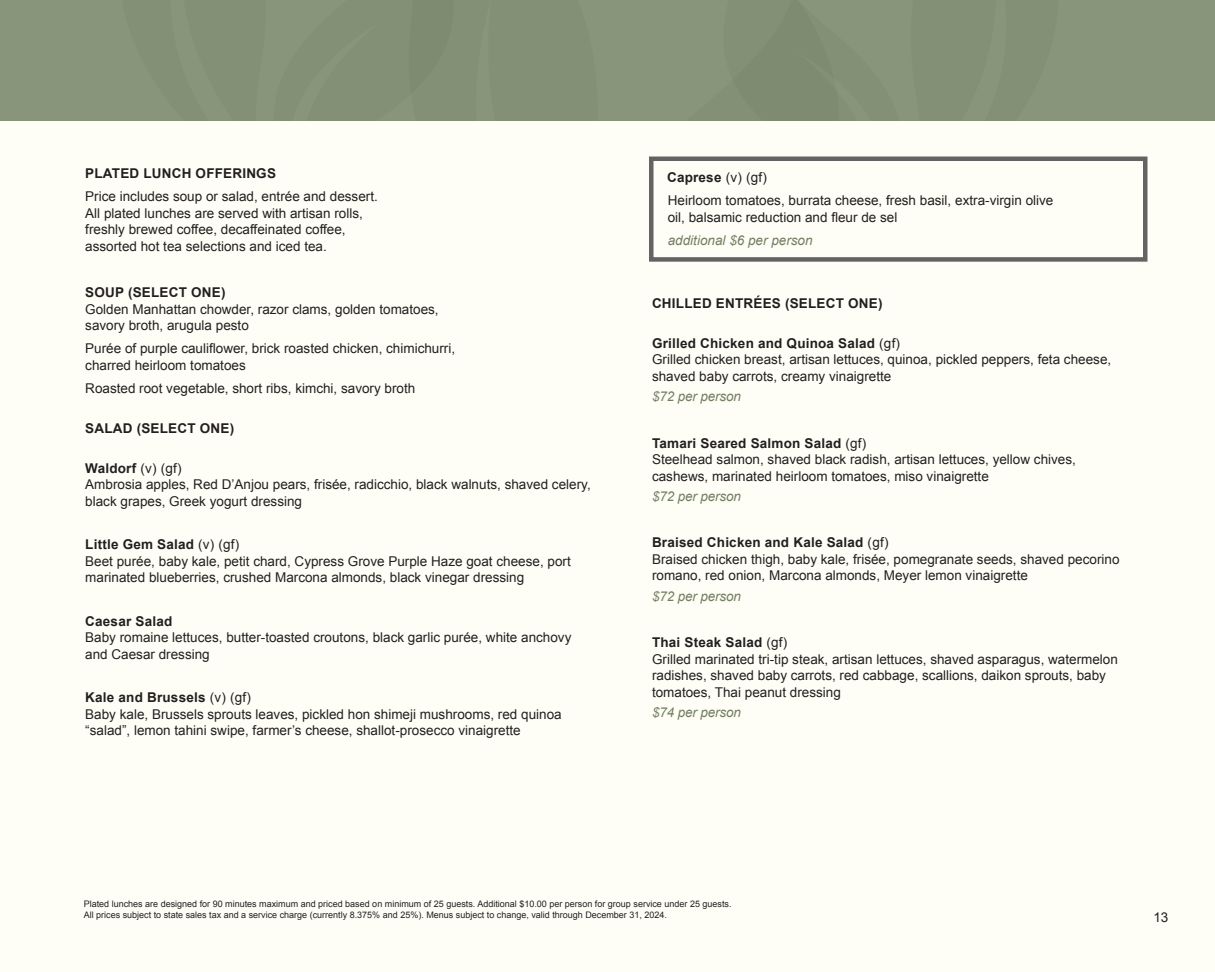
<style>
.page{position:relative;width:1215px;height:972px;background:#fffef6}
.page>*{position:absolute;margin:0;border:0;box-sizing:border-box;transform-origin:0 0}
.Description{font:13.5px/16.5px "Arial";color:#231f20}
.Description-2{font:700 13.5px "Arial";letter-spacing:.015em;color:#231f20}
.Description-3{font:italic 13.5px "Arial";letter-spacing:-.01em;color:#717e61}
.Description-4{font:9px/10.8px "Arial";color:#231f20}
.s1{font-weight:400}
</style>
<div class="page">
<div style="left:0;top:0;width:1215px;height:121px;background:#89957b"></div>
<div style="left:649px;top:157px;width:499px;height:105px;border:4px solid #636363"></div>
<p class="Description-2" style="left:85px;top:164px;width:192px">PLATED LUNCH OFFERINGS</p>
<p class="Description" style="left:85px;top:188px;width:294px">Price includes soup or salad, entrée and dessert.<br>All plated lunches are served with artisan rolls, freshly brewed coffee, decaffeinated coffee, assorted hot tea selections and iced tea.</p>
<p class="Description-2" style="left:85px;top:283px;width:142px">SOUP (SELECT ONE)</p>
<p class="Description" style="left:85px;top:301px;width:355px">Golden Manhattan chowder, razor clams, golden tomatoes, savory broth, arugula pesto</p>
<p class="Description" style="left:85px;top:340px;width:371px">Purée of purple cauliflower, brick roasted chicken, chimichurri, charred heirloom tomatoes</p>
<p class="Description" style="left:85px;top:380px;width:332px">Roasted root vegetable, short ribs, kimchi, savory broth</p>
<p class="Description-2" style="left:85px;top:419px;width:150px">SALAD (SELECT ONE)</p>
<p class="Description-2" style="left:85px;top:459px;width:98px">Waldorf <span class="s1">(v) (gf)</span></p>
<p class="Description" style="left:85px;top:476px;width:507px">Ambrosia apples, Red D’Anjou pears, frisée, radicchio, black walnuts, shaved celery, black grapes, Greek yogurt dressing</p>
<p class="Description-2" style="left:85px;top:535px;width:156px">Little Gem Salad <span class="s1">(v) (gf)</span></p>
<p class="Description" style="left:85px;top:553px;width:487px">Beet purée, baby kale, petit chard, Cypress Grove Purple Haze goat cheese, port marinated blueberries, crushed Marcona almonds, black vinegar dressing</p>
<p class="Description-2" style="left:85px;top:612px;width:89px">Caesar Salad</p>
<p class="Description" style="left:85px;top:629px;width:488px">Baby romaine lettuces, butter-toasted croutons, black garlic purée, white anchovy and Caesar dressing</p>
<p class="Description-2" style="left:85px;top:688px;width:167px">Kale and Brussels <span class="s1">(v) (gf)</span></p>
<p class="Description" style="left:85px;top:706px;width:478px">Baby kale, Brussels sprouts leaves, pickled hon shimeji mushrooms, red quinoa</p>
<p class="Description" style="left:85px;top:722px;width:437px">“salad”, lemon tahini swipe, farmer’s cheese, shallot-prosecco vinaigrette</p>
<p class="Description-2" style="left:667px;top:168px;width:101px">Caprese <span class="s1">(v) (gf)</span></p>
<p class="Description" style="left:668px;top:192px;width:387px">Heirloom tomatoes, burrata cheese, fresh basil, extra-virgin olive oil, balsamic reduction and fleur de sel</p>
<p class="Description-3" style="left:668px;top:232px;width:146px">additional $6 per person</p>
<p class="Description-2" style="left:652px;top:294px;width:232px">CHILLED ENTRÉES (SELECT ONE)</p>
<p class="Description-2" style="left:652px;top:334px;width:250px">Grilled Chicken and Quinoa Salad <span class="s1">(gf)</span></p>
<p class="Description" style="left:652px;top:351px;width:461px">Grilled chicken breast, artisan lettuces, quinoa, pickled peppers, feta cheese, shaved baby carrots, creamy vinaigrette</p>
<p class="Description-3" style="left:652px;top:388px;width:91px">$72 per person</p>
<p class="Description-2" style="left:652px;top:434px;width:216px">Tamari Seared Salmon Salad <span class="s1">(gf)</span></p>
<p class="Description" style="left:652px;top:451px;width:425px">Steelhead salmon, shaved black radish, artisan lettuces, yellow chives, cashews, marinated heirloom tomatoes, miso vinaigrette</p>
<p class="Description-3" style="left:652px;top:487px;width:91px">$72 per person</p>
<p class="Description-2" style="left:652px;top:534px;width:238px">Braised Chicken and Kale Salad <span class="s1">(gf)</span></p>
<p class="Description" style="left:652px;top:551px;width:469px">Braised chicken thigh, baby kale, frisée, pomegranate seeds, shaved pecorino romano, red onion, Marcona almonds, Meyer lemon vinaigrette</p>
<p class="Description-3" style="left:652px;top:587px;width:91px">$72 per person</p>
<p class="Description-2" style="left:652px;top:633px;width:137px">Thai Steak Salad <span class="s1">(gf)</span></p>
<p class="Description" style="left:652px;top:651px;width:467px">Grilled marinated tri-tip steak, artisan lettuces, shaved asparagus, watermelon radishes, shaved baby carrots, red cabbage, scallions, daikon sprouts, baby tomatoes, Thai peanut dressing</p>
<p class="Description-3" style="left:652px;top:703px;width:91px">$74 per person</p>
<p class="Description-4" style="left:84px;top:898px;width:649px">Plated lunches are designed for 90 minutes maximum and priced based on minimum of 25 guests. Additional $10.00 per person for group service under 25 guests.<br>All prices subject to state sales tax and a service charge (currently 8.375% and 25%). Menus subject to change, valid through December 31, 2024.</p>
<p class="Description" style="left:1153px;top:910px;width:17px">13</p>
</div>
